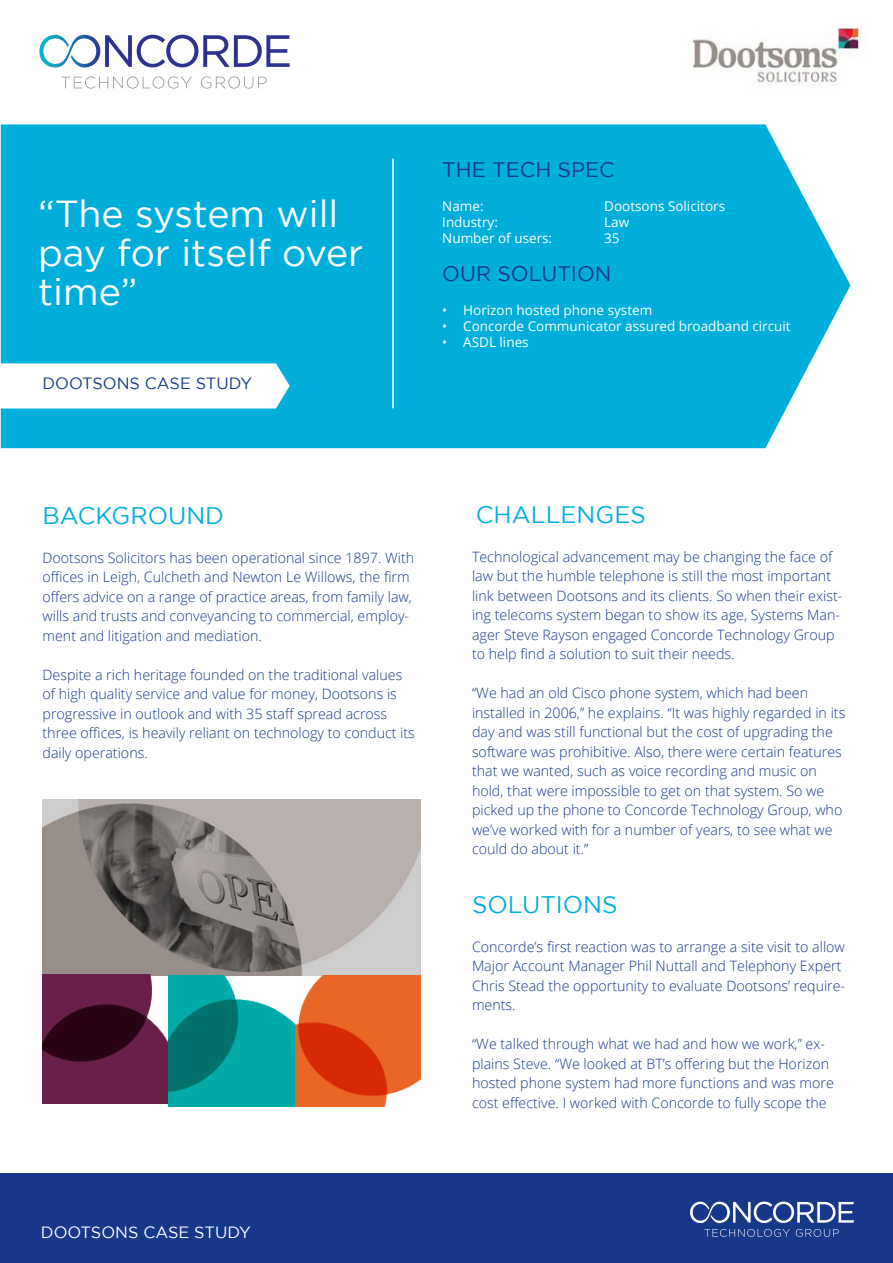
<style>
.page{position:relative;width:893px;height:1263px;background:#fff}
.page>*{position:absolute;margin:0;border:0;box-sizing:border-box;transform-origin:0 0}
.t1{font:37.5px/39px "Gotham";color:#fff}
.t2{font:24px "Gotham";color:#00aedc}
.t3{font:23.7px "Gotham";color:#00aedc}
.t4{font:21px "Gotham";color:#153889}
.t5{font:16.35px "Gotham";color:#fff}
.t6{font:16.35px "Gotham";color:#153889}
.t7{font:300 14.25px/19.5px "Open Sans";color:#153889}
.t8{font:13.5px "Open Sans";color:#fff}
</style>
<div class="page">
<div style="left:1px;top:1173px;width:892px;height:90px;background:#153889"></div>
<div style="left:1px;top:124px;width:849px;height:324px;background:#00aedc"></div>
<hr style="left:392px;top:158px;width:2px;height:250px;background:#fff">
<svg style="left:0;top:363px;width:290px;height:45px"></svg>
<svg style="left:704px;top:1229px;width:86px;height:8px"></svg>
<svg style="left:796px;top:1229px;width:43px;height:8px"></svg>
<svg style="left:690px;top:1201px;width:164px;height:22px"></svg>
<svg style="left:61px;top:76px;width:131px;height:13px"></svg>
<svg style="left:201px;top:76px;width:66px;height:13px"></svg>
<svg style="left:39px;top:35px;width:251px;height:33px"></svg>
<img style="left:692px;top:27px;width:174px;height:58px">
<img style="left:43px;top:799px;width:378px;height:176px">
<img style="left:43px;top:975px;width:125px;height:129px">
<img style="left:168px;top:975px;width:127px;height:131px">
<img style="left:295px;top:975px;width:126px;height:131px">
<p class="t1" style="left:38px;top:194px;width:327px">“The system will pay for itself over time”</p>
<p class="t6" style="left:43px;top:375px;width:211px">DOOTSONS CASE STUDY</p>
<p class="t4" style="left:442px;top:158px;width:174px">THE TECH SPEC</p>
<p class="t8" style="left:442px;top:197px;width:43px">Name:</p>
<p class="t8" style="left:604px;top:197px;width:122px">Dootsons Solicitors</p>
<p class="t8" style="left:442px;top:213px;width:57px">Industry:</p>
<p class="t8" style="left:604px;top:213px;width:27px">Law</p>
<p class="t8" style="left:442px;top:229px;width:111px">Number of users:</p>
<p class="t8" style="left:604px;top:229px;width:17px">35</p>
<p class="t4" style="left:442px;top:262px;width:171px">OUR SOLUTION</p>
<p class="t8" style="left:442px;top:301px;width:211px">• Horizon hosted phone system</p>
<p class="t8" style="left:442px;top:317px;width:350px">• Concorde Communicator assured broadband circuit</p>
<p class="t8" style="left:442px;top:333px;width:88px">• ASDL lines</p>
<p class="t2" style="left:43px;top:502px;width:183px">BACKGROUND</p>
<p class="t7" style="left:43px;top:547px;width:373px">Dootsons Solicitors has been operational since 1897. With offices in Leigh, Culcheth and Newton Le Willows, the firm offers advice on a range of practice areas, from family law, wills and trusts and conveyancing to commercial, employ&shy;ment and litigation and mediation.</p>
<p class="t7" style="left:43px;top:664px;width:374px">Despite a rich heritage founded on the traditional values of high quality service and value for money, Dootsons is progressive in outlook and with 35 staff spread across three offices, is heavily reliant on technology to conduct its daily operations.</p>
<p class="t5" style="left:41px;top:1223px;width:211px">DOOTSONS CASE STUDY</p>
<p class="t3" style="left:476px;top:501px;width:171px">CHALLENGES</p>
<p class="t7" style="left:472px;top:546px;width:372px">Technological advancement may be changing the face of law but the humble telephone is still the most important link between Dootsons and its clients. So when their exist&shy;ing telecoms system began to show its age, Systems Man&shy;ager Steve Rayson engaged Concorde Technology Group to help find a solution to suit their needs.</p>
<p class="t7" style="left:472px;top:683px;width:375px">“We had an old Cisco phone system, which had been installed in 2006,” he explains. “It was highly regarded in its day and was still functional but the cost of upgrading the software was prohibitive. Also, there were certain features that we wanted, such as voice recording and music on hold, that were impossible to get on that system. So we picked up the phone to Concorde Technology Group, who we’ve worked with for a number of years, to see what we could do about it.”</p>
<p class="t2" style="left:472px;top:891px;width:147px">SOLUTIONS</p>
<p class="t7" style="left:472px;top:936px;width:375px">Concorde’s first reaction was to arrange a site visit to allow Major Account Manager Phil Nuttall and Telephony Expert Chris Stead the opportunity to evaluate Dootsons’ require&shy;ments.</p>
<p class="t7" style="left:472px;top:1034px;width:363px">“We talked through what we had and how we work,” ex&shy;plains Steve. “We looked at BT’s offering but the Horizon hosted phone system had more functions and was more cost effective. I worked with Concorde to fully scope the</p>
</div>
